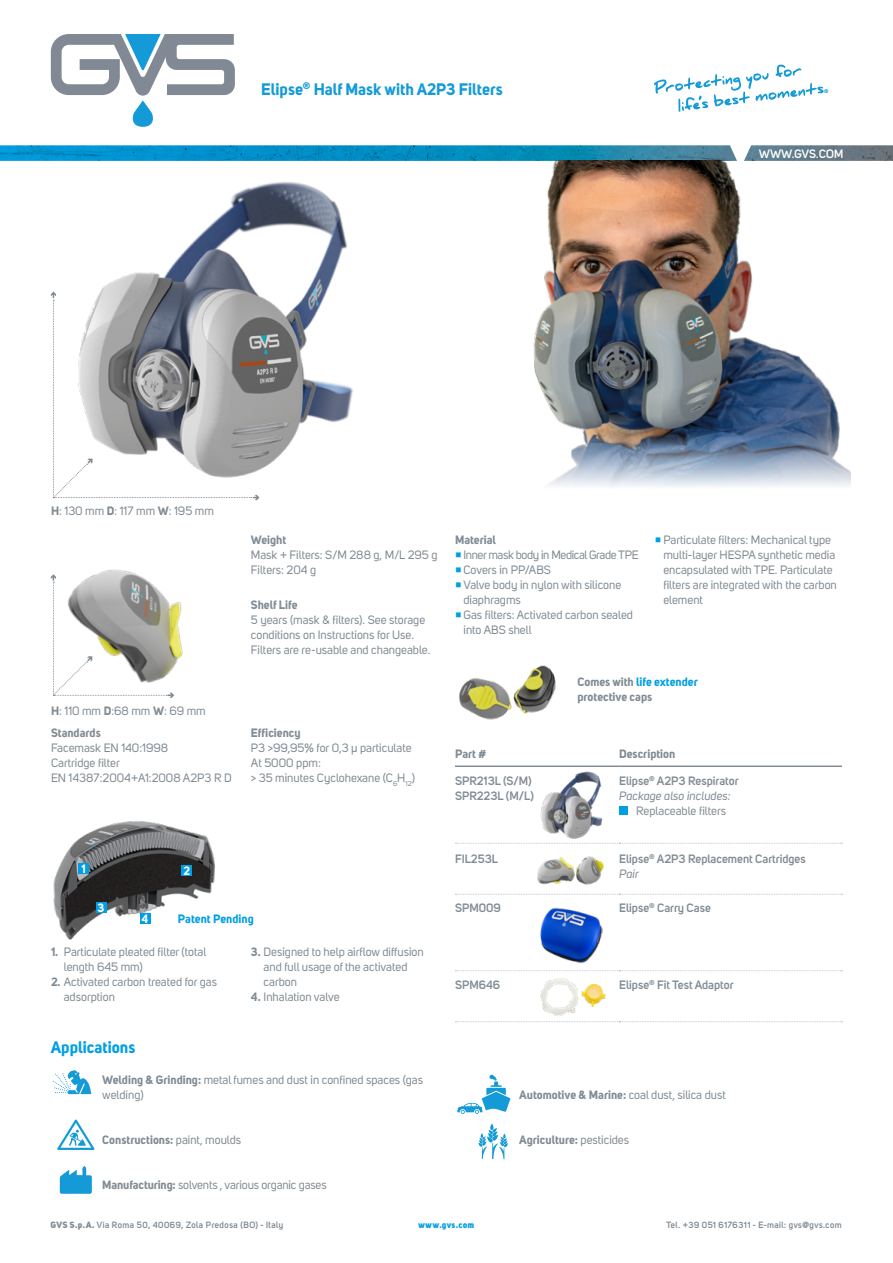
<style>
.page{position:relative;width:893px;height:1263px;background:#fff}
.page>*{position:absolute;margin:0;border:0;box-sizing:border-box;transform-origin:0 0}
.t1{font:700 16.5px "Uni Sans";color:#149bd7}
.t2{font:700 16.5px "Uni Sans";color:#009fe3}
.t3{font:12px/15px "Uni Sans";color:#808b94}
.t4{font:600 12px/15px "Uni Sans";color:#808b94}
.t5{font:700 12px/15px "Uni Sans";color:#808b94}
.t6{font:12px "Uni Sans";letter-spacing:-.03em;color:#808b94}
.t7{font:700 12px "Uni Sans";color:#009fe3}
.t8{font:700 12px "Uni Sans Semi";letter-spacing:-.005em;color:#fff}
.t9{font:700 12px "Uni Sans";color:#fff}
.t10{font:700 9px "Uni Sans Semi";letter-spacing:.035em;color:#808b94}
.t11{font:9px "Uni Sans Heavy";letter-spacing:.045em;color:#009fe3}
.s1{font-weight:700}
.s2{font-family:"Minion Pro";font-size:16.5px;color:#009fe3}
.s3{color:#009fe3}
.s4{font-weight:400}
.s5{font-weight:400;font-style:italic}
.s6{font-family:"Uni Sans Heavy";font-weight:400}
</style>
<div class="page">
<img style="left:0;top:145px;width:893px;height:16px">
<img style="left:540px;top:908px;width:62px;height:56px">
<img style="left:537px;top:856px;width:67px;height:29px">
<img style="left:100px;top:182px;width:253px;height:288px">
<img style="left:540px;top:771px;width:63px;height:68px">
<img style="left:540px;top:978px;width:66px;height:38px">
<img style="left:50px;top:569px;width:133px;height:97px">
<img style="left:533px;top:161px;width:317px;height:326px">
<img style="left:53px;top:821px;width:162px;height:119px">
<svg style="left:455px;top:894px;width:388px;height:1px"></svg>
<svg style="left:455px;top:843px;width:388px;height:1px"></svg>
<svg style="left:455px;top:970px;width:388px;height:1px"></svg>
<svg style="left:455px;top:1021px;width:388px;height:1px"></svg>
<hr style="left:455px;top:765px;width:164px;height:2px;background:#808b94">
<hr style="left:619px;top:765px;width:223px;height:2px;background:#808b94">
<div style="left:619px;top:806px;width:9px;height:9px;background:#009fe3"></div>
<svg style="left:51px;top:34px;width:184px;height:93px"></svg>
<svg style="left:654px;top:65px;width:174px;height:47px"></svg>
<svg style="left:51px;top:574px;width:123px;height:124px"></svg>
<svg style="left:51px;top:292px;width:208px;height:208px"></svg>
<div style="left:140px;top:913px;width:11px;height:10px;background:#009fe3"></div>
<div style="left:96px;top:903px;width:10px;height:10px;background:#009fe3"></div>
<div style="left:182px;top:865px;width:10px;height:10px;background:#009fe3"></div>
<div style="left:79px;top:863px;width:10px;height:10px;background:#009fe3"></div>
<img style="left:459px;top:665px;width:97px;height:55px">
<svg style="left:57px;top:1119px;width:37px;height:31px"></svg>
<svg style="left:478px;top:1123px;width:30px;height:36px"></svg>
<svg style="left:60px;top:1166px;width:32px;height:28px"></svg>
<svg style="left:53px;top:1070px;width:38px;height:24px"></svg>
<svg style="left:457px;top:1075px;width:54px;height:39px"></svg>
<h1 class="t1" style="left:261px;top:78px;width:243px">Elipse<sup>®</sup> Half Mask with A2P3 Filters</h1>
<p class="t8" style="left:759px;top:146px;width:86px">WWW.GVS.COM</p>
<p class="t3" style="left:51px;top:504px;width:164px"><span class="s1">H</span>: 130 mm <span class="s1">D</span>: 117 mm <span class="s1">W</span>: 195 mm</p>
<p class="t3" style="left:51px;top:703px;width:156px"><span class="s1">H</span>: 110 mm <span class="s1">D</span>:68 mm <span class="s1">W</span>: 69 mm</p>
<p class="t5" style="left:251px;top:532px;width:37px">Weight</p>
<p class="t3" style="left:251px;top:547px;width:188px">Mask + Filters: S/M 288 g, M/L 295 g<br>Filters: 204 g</p>
<p class="t5" style="left:251px;top:597px;width:48px">Shelf Life</p>
<p class="t3" style="left:251px;top:612px;width:181px">5 years (mask &amp; filters). See storage conditions on Instructions for Use.<br>Filters are re-usable and changeable.</p>
<p class="t5" style="left:455px;top:532px;width:42px">Material</p>
<p class="t6" style="left:455px;top:548px;width:185px"><span class="s2">■</span> Inner mask body in Medical Grade TPE</p>
<p class="t3" style="left:455px;top:562px;width:98px"><span class="s2">■</span> Covers in PP/ABS</p>
<p class="t3" style="left:463px;top:577px;width:159px;text-indent:-9px"><span class="s2">■</span>Valve body in nylon with silicone diaphragms</p>
<p class="t3" style="left:463px;top:607px;width:171px;text-indent:-9px"><span class="s2">■</span>Gas filters: Activated carbon sealed into ABS shell</p>
<p class="t3" style="left:663px;top:532px;width:175px;text-indent:-9px"><span class="s2">■</span>Particulate filters: Mechanical type multi-layer HESPA synthetic media encapsulated with TPE. Particulate filters are integrated with the carbon element</p>
<p class="t5" style="left:577px;top:674px;width:122px">Comes with <span class="s3">life extender </span>protective caps</p>
<p class="t5" style="left:51px;top:725px;width:51px">Standards</p>
<p class="t3" style="left:51px;top:740px;width:182px">Facemask EN 140:1998<br>Cartridge filter<br>EN 14387:2004+A1:2008 A2P3 R D</p>
<p class="t5" style="left:251px;top:725px;width:51px">Efficiency</p>
<p class="t3" style="left:251px;top:740px;width:166px">P3 &gt;99,95% for 0,3 μ particulate<br>At 5000 ppm:<br>&gt; 35 minutes Cyclohexane (C<sub>6</sub>H<sub>12</sub>)</p>
<p class="t9" style="left:81px;top:861px;width:6px">1</p>
<p class="t9" style="left:183px;top:863px;width:8px">2</p>
<p class="t9" style="left:97px;top:901px;width:8px">3</p>
<p class="t9" style="left:142px;top:911px;width:8px">4</p>
<p class="t7" style="left:178px;top:911px;width:77px">Patent Pending</p>
<p class="t3" style="left:64px;top:945px;width:144px;text-indent:-13px"><span class="s1">1.</span> Particulate pleated filter (total length 645 mm)</p>
<p class="t3" style="left:64px;top:975px;width:155px;text-indent:-13px"><span class="s1">2.</span> Activated carbon treated for gas adsorption</p>
<h1 class="t2" style="left:51px;top:1037px;width:86px">Applications</h1>
<p class="t3" style="left:264px;top:945px;width:162px;text-indent:-13px"><span class="s1">3.</span> Designed to help airflow diffusion and full usage of the activated carbon</p>
<p class="t3" style="left:251px;top:990px;width:90px"><span class="s1">4.</span> Inhalation valve</p>
<p class="t3" style="left:102px;top:1072px;width:322px"><span class="s1">Welding &amp; Grinding:</span> metal fumes and dust in confined spaces (gas welding)</p>
<p class="t5" style="left:102px;top:1132px;width:140px">Constructions: <span class="s4">paint, moulds</span></p>
<p class="t3" style="left:102px;top:1177px;width:226px"><span class="s1">Manufacturing:</span> solvents , various organic gases</p>
<p class="t5" style="left:455px;top:746px;width:33px">Part #</p>
<p class="t5" style="left:619px;top:746px;width:58px">Description</p>
<p class="t4" style="left:455px;top:773px;width:80px">SPR213L (S/M)<br>SPR223L (M/L)</p>
<p class="t4" style="left:619px;top:773px;width:121px">Elipse<sup>®</sup> A2P3 Respirator<br><span class="s5">Package also includes:</span></p>
<p class="t3" style="left:636px;top:803px;width:91px">Replaceable filters</p>
<p class="t4" style="left:455px;top:851px;width:45px">FIL253L</p>
<p class="t4" style="left:619px;top:851px;width:188px">Elipse<sup>®</sup> A2P3 Replacement Cartridges<br><span class="s5">Pair</span></p>
<p class="t4" style="left:455px;top:900px;width:47px">SPM009</p>
<p class="t4" style="left:619px;top:900px;width:93px">Elipse<sup>®</sup> Carry Case</p>
<p class="t4" style="left:455px;top:977px;width:47px">SPM646</p>
<p class="t4" style="left:619px;top:977px;width:116px">Elipse<sup>®</sup> Fit Test Adaptor</p>
<p class="t3" style="left:519px;top:1087px;width:208px"><span class="s1">Automotive &amp; Marine:</span> coal dust, silica dust</p>
<p class="t5" style="left:519px;top:1132px;width:111px">Agriculture: <span class="s4">pesticides</span></p>
<p class="t10" style="left:51px;top:1220px;width:234px"><span class="s6">GVS S.p.A.</span> Via Roma 50, 40069, Zola Predosa (BO) - Italy</p>
<p class="t11" style="left:418px;top:1220px;width:58px">www.gvs.com</p>
<p class="t10" style="left:666px;top:1220px;width:177px">Tel. +39 051 6176311 - E-mail: gvs@gvs.com</p>
</div>
